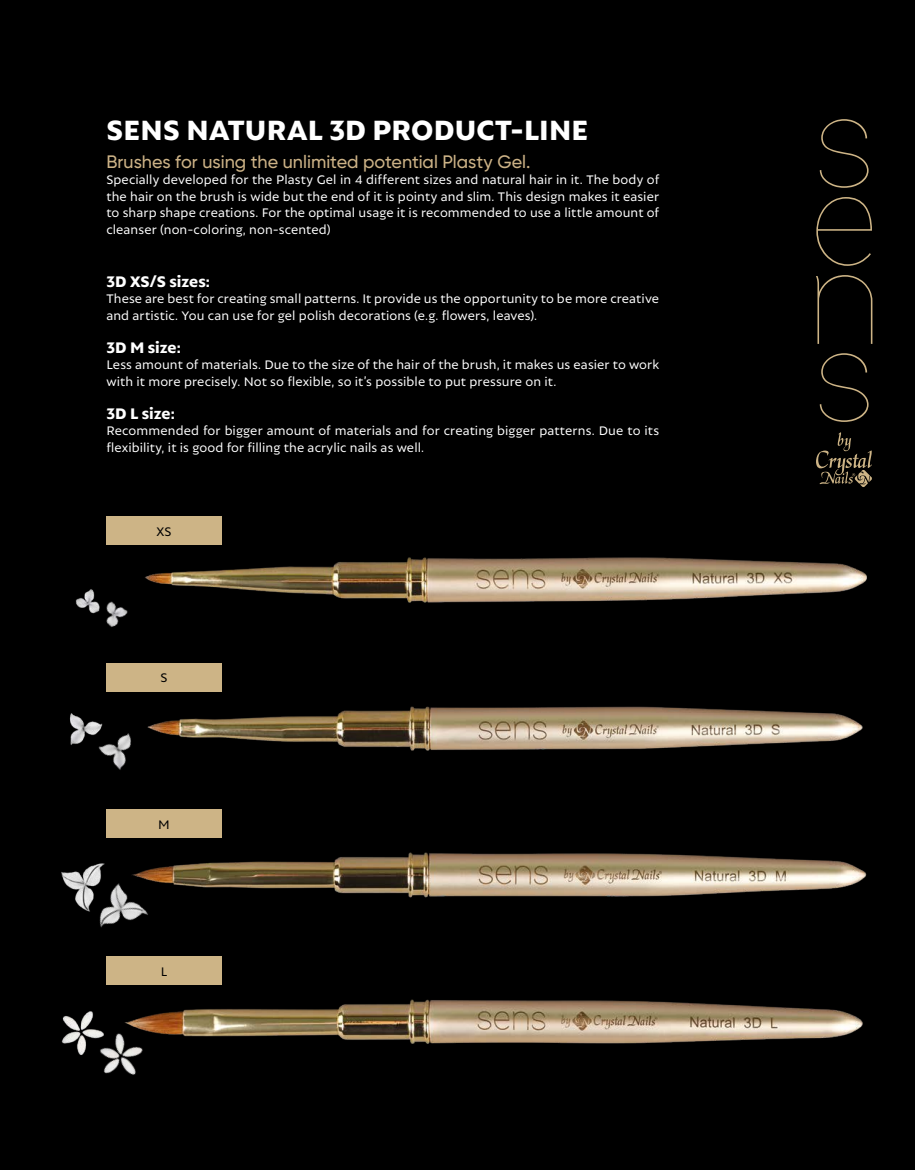
<style>
.page{position:relative;width:915px;height:1170px;background:#fff}
.page>*{position:absolute;margin:0;border:0;box-sizing:border-box;transform-origin:0 0}
.t1{font:800 30px "Autor";letter-spacing:.005em;color:#fff}
.t2{font:500 18px "Gilroy";color:#ccb286}
.t3{font:800 16.5px "Autor";letter-spacing:.005em;color:#fff}
.t4{font:13.5px/16.5px "Autor";letter-spacing:.01em;color:#fff}
.t5{font:13.5px "Autor";color:#000}
</style>
<div class="page">
<div style="left:0;top:0;width:914px;height:1169px;background:#000"></div>
<img style="left:138px;top:999px;width:725px;height:45px">
<img style="left:61px;top:1011px;width:32px;height:44px">
<img style="left:82px;top:1019px;width:76px;height:56px">
<img style="left:144px;top:852px;width:722px;height:46px">
<img style="left:61px;top:863px;width:44px;height:44px">
<img style="left:80px;top:871px;width:75px;height:57px">
<img style="left:114px;top:691px;width:749px;height:60px">
<img style="left:70px;top:713px;width:15px;height:32px">
<img style="left:85px;top:714px;width:67px;height:56px">
<img style="left:145px;top:557px;width:721px;height:46px">
<img style="left:75px;top:590px;width:15px;height:21px">
<img style="left:90px;top:577px;width:56px;height:50px">
<div style="left:106px;top:516px;width:115px;height:29px;background:#cdb486"></div>
<div style="left:106px;top:809px;width:115px;height:29px;background:#cdb486"></div>
<div style="left:106px;top:662px;width:115px;height:29px;background:#cdb486"></div>
<div style="left:106px;top:956px;width:115px;height:29px;background:#cdb486"></div>
<svg style="left:819px;top:119px;width:49px;height:69px"></svg>
<svg style="left:816px;top:197px;width:55px;height:69px"></svg>
<svg style="left:816px;top:275px;width:56px;height:69px"></svg>
<svg style="left:819px;top:353px;width:49px;height:69px"></svg>
<svg style="left:816px;top:432px;width:55px;height:55px"></svg>
<h1 class="t1" style="left:106px;top:112px;width:483px">SENS NATURAL 3D PRODUCT-LINE</h1>
<h2 class="t2" style="left:106px;top:150px;width:425px">Brushes for using the unlimited potential Plasty Gel.</h2>
<p class="t4" style="left:106px;top:171px;width:554px;text-align:justify">Specially developed for the Plasty Gel in 4 different sizes and natural hair in it. The body of the hair on the brush is wide but the end of it is pointy and slim. This design makes it easier to sharp shape creations. For the optimal usage it is recommended to use a little amount of cleanser (non-coloring, non-scented)</p>
<p class="t3" style="left:106px;top:271px;width:105px">3D XS/S sizes:</p>
<p class="t4" style="left:106px;top:290px;width:554px">These are best for creating small patterns. It provide us the opportunity to be more creative and artistic. You can use for gel polish decorations (e.g. flowers, leaves).</p>
<p class="t3" style="left:106px;top:337px;width:76px">3D M size:</p>
<p class="t4" style="left:106px;top:356px;width:554px">Less amount of materials. Due to the size of the hair of the brush, it makes us easier to work with it more precisely. Not so flexible, so it’s possible to put pressure on it.</p>
<p class="t3" style="left:106px;top:403px;width:70px">3D L size:</p>
<p class="t4" style="left:106px;top:422px;width:554px">Recommended for bigger amount of materials and for creating bigger patterns. Due to its flexibility, it is good for filling the acrylic nails as well.</p>
<p class="t5" style="left:156px;top:523px;width:17px">XS</p>
<p class="t5" style="left:160px;top:669px;width:9px">S</p>
<p class="t5" style="left:158px;top:816px;width:13px">M</p>
<p class="t5" style="left:161px;top:962px;width:8px">L</p>
</div>
